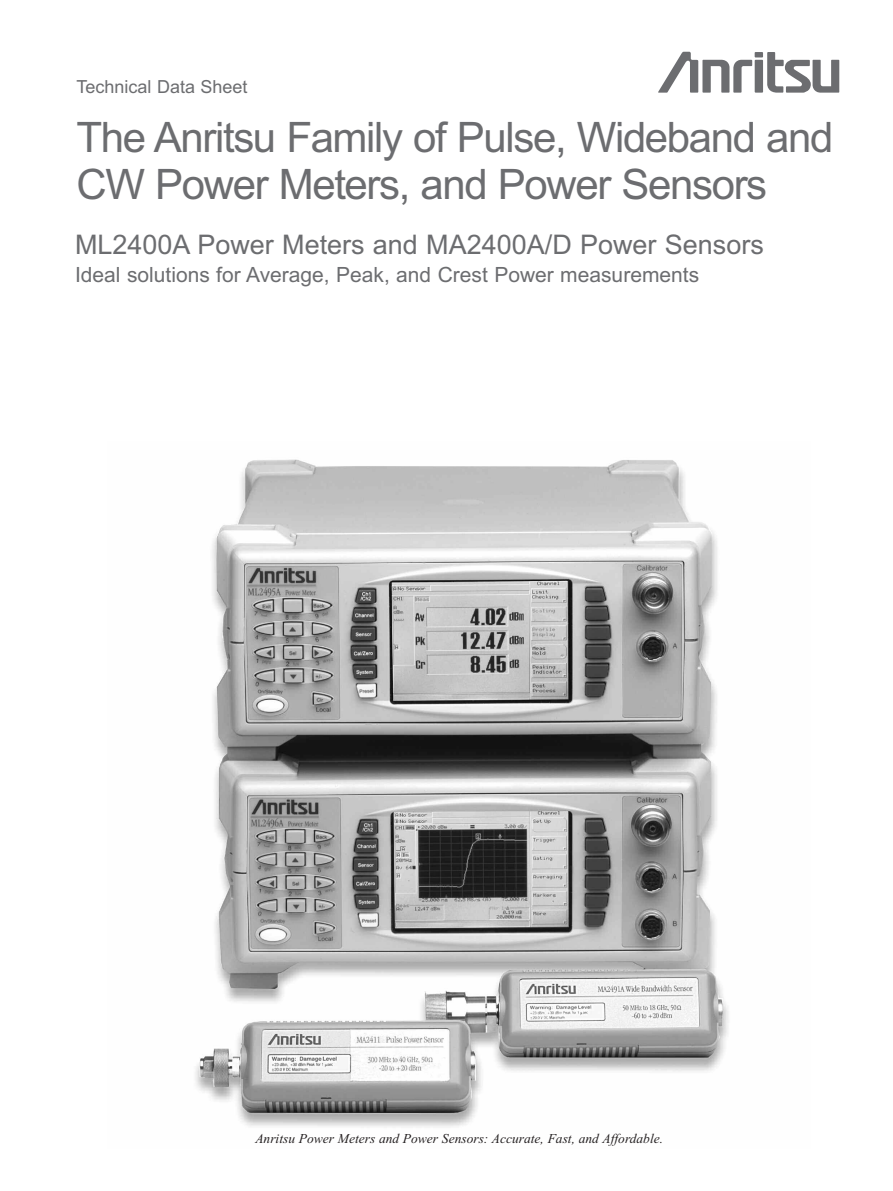
<style>
.page{position:relative;width:893px;height:1191px;background:#fff}
.page>*{position:absolute;margin:0;border:0;box-sizing:border-box;transform-origin:0 0}
.t1{font:42px/46.5px "Arial";letter-spacing:-.035em;color:#6c6d70}
.t2{font:27px "Arial";color:#6c6d70}
.t3{font:21px "Arial";color:#6c6d70}
.t4{font:18px "Arial";color:#6c6d70}
.t5{font:italic 13.5px "Times New Roman";color:#231f20}
</style>
<div class="page">
<svg style="left:658px;top:52px;width:181px;height:41px"></svg>
<img style="left:195px;top:459px;width:534px;height:668px">
<p class="t4" style="left:77px;top:76px;width:173px">Technical Data Sheet</p>
<p class="t1" style="left:77px;top:114px;width:758px">The Anritsu Family of Pulse, Wideband and<br>CW Power Meters, and Power Sensors</p>
<p class="t2" style="left:75px;top:229px;width:690px">ML2400A Power Meters and MA2400A/D Power Sensors</p>
<p class="t3" style="left:75px;top:263px;width:626px">Ideal solutions for Average, Peak, and Crest Power measurements</p>
<p class="t5" style="left:255px;top:1130px;width:409px">Anritsu Power Meters and Power Sensors: Accurate, Fast, and Affordable.</p>
</div>
